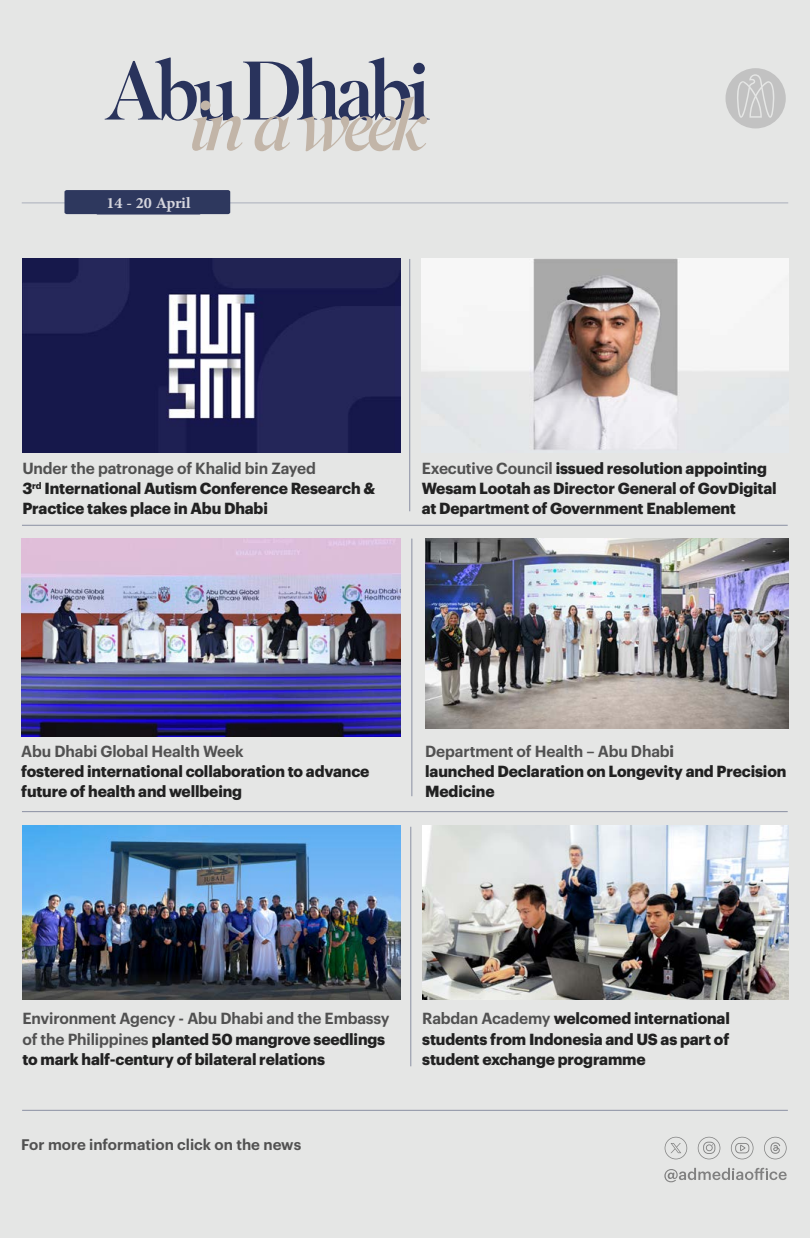
<style>
.page{position:relative;width:810px;height:1238px;background:#e5e6e5}
.page>*{position:absolute;margin:0;border:0;box-sizing:border-box;transform-origin:0 0}
.t1{font:700 22.2px "Adobe Arabic";letter-spacing:-.01em;color:#d6d6de}
.t2{font:700 15.75px/20.2px "Graphik";letter-spacing:-.01em;color:#212121}
.t3{font:600 15.75px "Graphik";letter-spacing:-.01em;color:#515151}
.t4{font:600 15px "Graphik";color:#515151}
.t5{font:700 9.15px "Graphik";color:#212121}
.s1{font-weight:600;color:#515151}
.s2{color:#515151}
</style>
<div class="page">
<hr style="left:22px;top:202px;width:111px;height:2px;background:#969cad">
<hr style="left:180px;top:202px;width:608px;height:2px;background:#969cad">
<svg style="left:726px;top:68px;width:60px;height:60px"></svg>
<svg style="left:731px;top:1136px;width:23px;height:23px"></svg>
<svg style="left:664px;top:1167px;width:123px;height:15px"></svg>
<svg style="left:764px;top:1136px;width:23px;height:23px"></svg>
<svg style="left:665px;top:1136px;width:22px;height:23px"></svg>
<svg style="left:698px;top:1136px;width:22px;height:23px"></svg>
<svg style="left:105px;top:57px;width:325px;height:94px"></svg>
<hr style="left:22px;top:1109px;width:766px;height:1px;background:#2e385f">
<svg style="left:64px;top:190px;width:166px;height:24px;background:#303a5f"></svg>
<div style="left:96px;top:193px;width:105px;height:21px;background:#2e385e;border-radius:2px"></div>
<hr style="left:411px;top:538px;width:1px;height:258px;background:#2e385f">
<hr style="left:409px;top:259px;width:1px;height:252px;background:#2e385f">
<hr style="left:22px;top:525px;width:766px;height:1px;background:#2e385f">
<img style="left:422px;top:259px;width:366px;height:191px">
<img style="left:425px;top:538px;width:363px;height:190px">
<img style="left:23px;top:259px;width:377px;height:193px">
<img style="left:21px;top:538px;width:379px;height:198px">
<hr style="left:22px;top:811px;width:766px;height:1px;background:#2e385f">
<hr style="left:410px;top:826px;width:1px;height:240px;background:#2e385f">
<img style="left:22px;top:825px;width:378px;height:174px">
<img style="left:422px;top:825px;width:366px;height:174px">
<h1 class="t1" style="left:106px;top:187px;width:86px">14 20- April</h1>
<p class="t3" style="left:22px;top:456px;width:295px">Under the patronage of Khalid bin Zayed</p>
<p class="t2" style="left:45px;top:477px;width:332px">International Autism Conference Research &amp;</p>
<p class="t5" style="left:32px;top:478px;width:11px">rd</p>
<p class="t2" style="left:22px;top:477px;width:247px">3<br>Practice takes place in Abu Dhabi</p>
<p class="t2" style="left:422px;top:456px;width:357px"><span class="s1">Executive Council</span> issued resolution appointing<br>Wesam Lootah as Director General of GovDigital at Department of Government Enablement</p>
<p class="t3" style="left:21px;top:739px;width:224px">Abu Dhabi Global Health Week</p>
<p class="t2" style="left:21px;top:760px;width:350px">fostered international collaboration to advance future of health and wellbeing</p>
<p class="t2" style="left:425px;top:739px;width:363px"><span class="s1">Department of Health – Abu Dhab</span><span class="s2">i<br></span>launched Declaration on Longevity and Precision<br>Medicine</p>
<p class="t2" style="left:22px;top:1007px;width:369px"><span class="s1">Environment Agency - Abu Dhabi and the Embassy of the Philippines</span> planted 50 mangrove seedlings to mark half-century of bilateral relations</p>
<p class="t2" style="left:422px;top:1007px;width:309px;text-align:justify"><span class="s1">Rabdan Academy</span> welcomed international students from Indonesia and US as part of student exchange programme</p>
<p class="t4" style="left:21px;top:1133px;width:282px">For more information click on the news</p>
</div>
